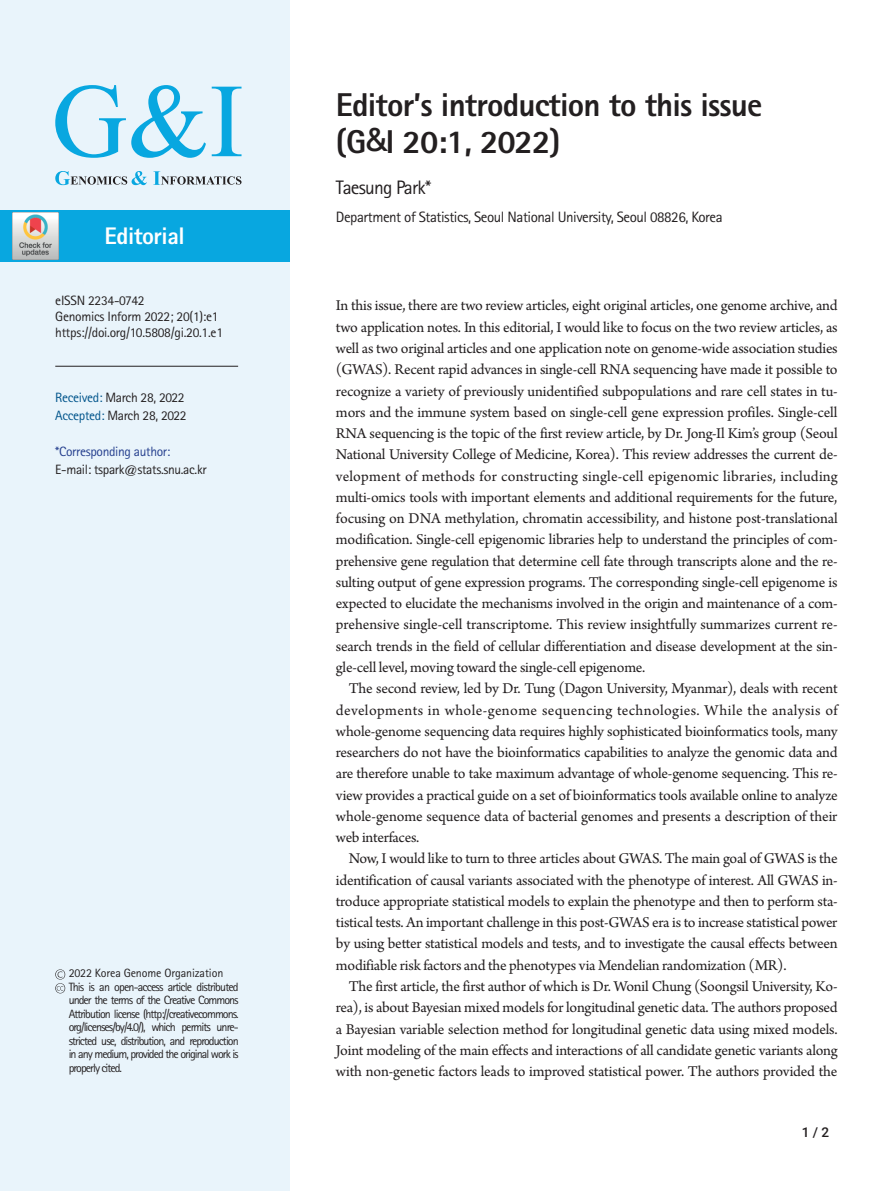
<style>
.page{position:relative;width:893px;height:1191px;background:#fff}
.page>*{position:absolute;margin:0;border:0;box-sizing:border-box;transform-origin:0 0}
.article-title{font:800 33px/36.3px "Rotis Sans Serif Std";letter-spacing:-.025em;color:#231f20}
.subject{font:800 24px "Rotis Sans Serif Std";letter-spacing:-.02em;color:#fff}
.contrib-group{font:19.5px "Rotis Sans Serif Std";letter-spacing:-.04em;color:#231f20}
.body{font:15.75px/21.3px "Arno Pro";letter-spacing:-.015em;color:#231f20;text-align:justify}
.aff{font:15px "Rotis Sans Serif Std";letter-spacing:-.03em;color:#231f20}
.doi{font:13.5px "Rotis Sans Serif Std";letter-spacing:-.02em;color:#231f20}
.date-published{font:13.5px "Rotis Sans Serif Std";letter-spacing:-.025em;color:#231f20}
.date-published-2{font:13.5px "Rotis Sans Serif Std";letter-spacing:-.025em;color:#253f8e}
.t1{font:500 13.5px "Roboto";color:#231f20}
.t2{font:12px/13.5px "Rotis Sans Serif Std";letter-spacing:-.08em;color:#231f20}
.s1{color:#00548b}
.s2{font-family:"Ko Pub Dotum";font-weight:700;font-size:30px}
</style>
<div class="page">
<div style="left:0;top:0;width:289px;height:1191px;background:#e9f4fb"></div>
<svg style="left:55px;top:171px;width:187px;height:14px"></svg>
<svg style="left:55px;top:85px;width:151px;height:73px"></svg>
<svg style="left:212px;top:87px;width:30px;height:69px"></svg>
<hr style="left:55px;top:366px;width:183px;height:1px;background:#231f20">
<svg style="left:55px;top:969px;width:10px;height:24px"></svg>
<div style="left:0;top:210px;width:289px;height:51px;background:#08a7e0"></div>
<img style="left:12px;top:212px;width:47px;height:47px">
<p class="subject" style="left:104px;top:220px;width:82px">Editorial</p>
<p class="doi" style="left:55px;top:292px;width:91px">eISSN 2234-0742</p>
<p class="doi" style="left:55px;top:308px;width:165px">Genomics Inform 2022; 20(1):e1</p>
<p class="doi" style="left:55px;top:324px;width:169px">https://doi.org/10.5808/gi.20.1.e1</p>
<p class="date-published" style="left:55px;top:389px;width:131px"><span class="s1">Received:</span> March 28, 2022</p>
<p class="date-published" style="left:55px;top:407px;width:133px"><span class="s1">Accepted:</span> March 28, 2022</p>
<p class="date-published-2" style="left:55px;top:443px;width:117px">*Corresponding author:</p>
<p class="date-published" style="left:55px;top:461px;width:153px">E-mail: tspark@stats.snu.ac.kr</p>
<p class="t2" style="left:69px;top:966px;width:172px">2022 Korea Genome Organization This is an open-access article distributed under the terms of the Creative Commons Attribution license (http://creativecommons. org/licenses/by/4.0/), which permits unre&shy;stricted use, distribution, and reproduction in any medium, provided the original work is properly cited.</p>
<p class="article-title" style="left:336px;top:86px;width:428px">Editor’s introduction to this issue (G<span class="s2">&amp;</span>I 20:1, 2022)</p>
<p class="contrib-group" style="left:336px;top:176px;width:97px">Taesung Park*</p>
<p class="aff" style="left:336px;top:208px;width:388px">Department of Statistics, Seoul National University, Seoul 08826, Korea</p>
<p class="body" style="left:336px;top:296px;width:503px">In this issue, there are two review articles, eight original articles, one genome archive, and two application notes. In this editorial, I would like to focus on the two review articles, as well as two original articles and one application note on genome-wide association studies (GWAS). Recent rapid advances in single-cell RNA sequencing have made it possible to recognize a variety of previously unidentified subpopulations and rare cell states in tu&shy;mors and the immune system based on single-cell gene expression profiles. Single-cell RNA sequencing is the topic of the first review article, by Dr. Jong-Il Kim’s group (Seoul National University College of Medicine, Korea). This review addresses the current de&shy;velopment of methods for constructing single-cell epigenomic libraries, including multi-omics tools with important elements and additional requirements for the future, focusing on DNA methylation, chromatin accessibility, and histone post-translational modification. Single-cell epigenomic libraries help to understand the principles of com&shy;prehensive gene regulation that determine cell fate through transcripts alone and the re&shy;sulting output of gene expression programs. The corresponding single-cell epigenome is expected to elucidate the mechanisms involved in the origin and maintenance of a com&shy;prehensive single-cell transcriptome. This review insightfully summarizes current re&shy;search trends in the field of cellular differentiation and disease development at the sin&shy;gle-cell level, moving toward the single-cell epigenome.</p>
<p class="body" style="left:336px;top:678px;width:503px;text-indent:13px">The second review, led by Dr. Tung (Dagon University, Myanmar), deals with recent developments in whole-genome sequencing technologies. While the analysis of whole-genome sequencing data requires highly sophisticated bioinformatics tools, many researchers do not have the bioinformatics capabilities to analyze the genomic data and are therefore unable to take maximum advantage of whole-genome sequencing. This re&shy;view provides a practical guide on a set of bioinformatics tools available online to analyze whole-genome sequence data of bacterial genomes and presents a description of their web interfaces.</p>
<p class="body" style="left:336px;top:849px;width:503px;text-indent:13px">Now, I would like to turn to three articles about GWAS. The main goal of GWAS is the identification of causal variants associated with the phenotype of interest. All GWAS in&shy;troduce appropriate statistical models to explain the phenotype and then to perform sta&shy;tistical tests. An important challenge in this post-GWAS era is to increase statistical power by using better statistical models and tests, and to investigate the causal effects between modifiable risk factors and the phenotypes via Mendelian randomization (MR).</p>
<p class="body" style="left:336px;top:976px;width:503px;text-indent:13px">The first article, the first author of which is Dr. Wonil Chung (Soongsil University, Ko&shy;rea), is about Bayesian mixed models for longitudinal genetic data. The authors proposed a Bayesian variable selection method for longitudinal genetic data using mixed models.<br>Joint modeling of the main effects and interactions of all candidate genetic variants along with non-genetic factors leads to improved statistical power. The authors provided the</p>
<p class="t1" style="left:802px;top:1123px;width:29px">1 / 2</p>
</div>
